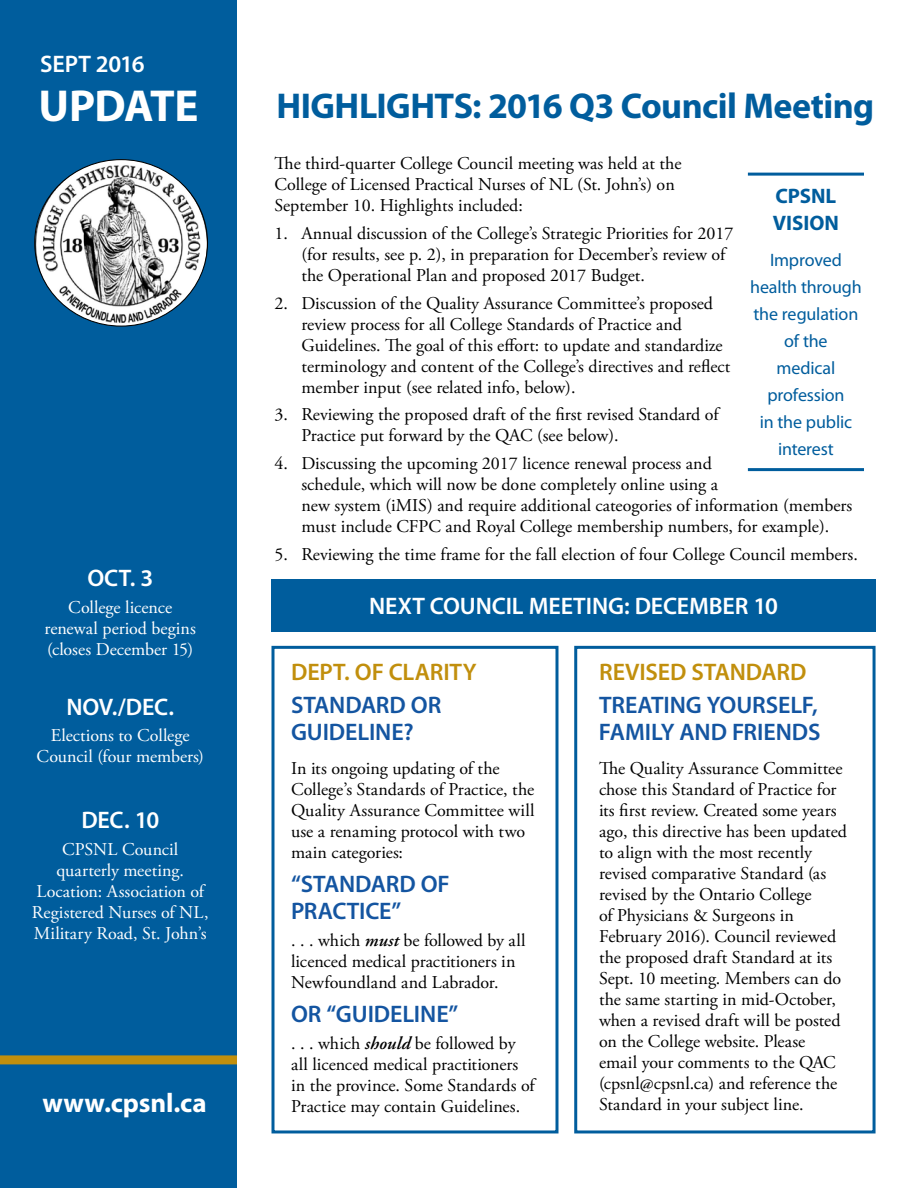
<style>
.page{position:relative;width:918px;height:1188px;background:#fff}
.page>*{position:absolute;margin:0;border:0;box-sizing:border-box;transform-origin:0 0}
.t1{font:700 45px "Myriad Pro";letter-spacing:-.02em;color:#fff}
.t2{font:700 36px "Myriad Pro";letter-spacing:-.015em;color:#005d9d}
.t3{font:700 27px "Myriad Pro";color:#fff}
.t4{font:600 24px/27px "Myriad Pro";letter-spacing:-.005em;color:#1455a1}
.t5{font:600 24px "Myriad Pro";letter-spacing:-.005em;color:#fff}
.t6{font:600 24px "Myriad Pro";letter-spacing:-.005em;color:#c18f0d}
.t7{font:700 21px/27px "Myriad Pro";letter-spacing:-.005em;color:#005d9d}
.t8{font:18px/21px "Adobe Garamond Pro";color:#000}
.t9{font:18px/21px "Adobe Garamond Pro";color:#fff;text-align:center}
.t10{font:18px/27px "Myriad Pro";letter-spacing:-.01em;color:#005d9d;text-align:center}
.s1{font-weight:600;font-style:italic}
</style>
<div class="page">
<div style="left:0;top:0;width:237px;height:1188px;background:#005d9d"></div>
<div style="left:0;top:1055px;width:237px;height:9px;background:#c18f0d"></div>
<img style="left:35px;top:160px;width:173px;height:166px">
<hr style="left:748px;top:173px;width:116px;height:3px;background:#005d9d">
<hr style="left:748px;top:468px;width:116px;height:3px;background:#005d9d">
<div style="left:272px;top:579px;width:604px;height:53px;background:#005d9d"></div>
<div style="left:574px;top:646px;width:302px;height:487px;border:3px solid #005d9d"></div>
<div style="left:272px;top:646px;width:286px;height:487px;border:3px solid #005d9d"></div>
<h3 class="t5" style="left:40px;top:49px;width:106px">SEPT 2016</h3>
<h1 class="t1" style="left:39px;top:77px;width:161px">UPDATE</h1>
<h3 class="t5" style="left:87px;top:563px;width:67px">OCT. 3</h3>
<p class="t9" style="left:45px;top:598px;width:153px">College licence renewal period begins (closes December 15)</p>
<h3 class="t5" style="left:66px;top:692px;width:109px">NOV./DEC.</h3>
<p class="t9" style="left:37px;top:725px;width:169px">Elections to College<br>Council (four members)</p>
<h3 class="t5" style="left:81px;top:805px;width:79px">DEC. 10</h3>
<p class="t9" style="left:32px;top:839px;width:178px">CPSNL Council quarterly meeting.<br>Location: Association of<br>Registered Nurses of NL,<br>Military Road, St. John’s</p>
<h3 class="t3" style="left:42px;top:1085px;width:166px">www.cpsnl.ca</h3>
<h2 class="t2" style="left:276px;top:83px;width:599px">HIGHLIGHTS: 2016 Q3 Council Meeting</h2>
<p class="t8" style="left:274px;top:154px;width:408px">The third-quarter College Council meeting was held at the<br>College of Licensed Practical Nurses of NL (St. John’s) on<br>September 10. Highlights included:</p>
<p class="t8" style="left:302px;top:223px;width:433px;text-indent:-27px">1. Annual discussion of the College’s Strategic Priorities for 2017 (for results, see p. 2), in preparation for December’s review of the Operational Plan and proposed 2017 Budget.</p>
<p class="t8" style="left:302px;top:293px;width:430px;text-indent:-27px">2. Discussion of the Quality Assurance Committee’s proposed review process for all College Standards of Practice and Guidelines. The goal of this effort: to update and standardize terminology and content of the College’s directives and reflect member input (see related info, below).</p>
<p class="t8" style="left:302px;top:405px;width:419px;text-indent:-27px">3. Reviewing the proposed draft of the first revised Standard of<br>Practice put forward by the QAC (see below).</p>
<p class="t8" style="left:302px;top:454px;width:552px;text-indent:-27px">4. Discussing the upcoming 2017 licence renewal process and<br>schedule, which will now be done completely online using a<br>new system (iMIS) and require additional cateogories of information (members must include CFPC and Royal College membership numbers, for example).</p>
<p class="t8" style="left:274px;top:544px;width:585px">5. Reviewing the time frame for the fall election of four College Council members.</p>
<p class="t7" style="left:773px;top:181px;width:67px">CPSNL<br>VISION</p>
<p class="t10" style="left:750px;top:246px;width:113px">Improved health through the regulation of the<br>medical profession<br>in the public interest</p>
<h3 class="t5" style="left:369px;top:591px;width:410px">NEXT COUNCIL MEETING: DECEMBER 10</h3>
<h3 class="t6" style="left:291px;top:656px;width:187px">DEPT. OF CLARITY</h3>
<h3 class="t4" style="left:291px;top:690px;width:152px">STANDARD OR<br>GUIDELINE?</h3>
<p class="t8" style="left:291px;top:758px;width:245px">In its ongoing updating of the<br>College’s Standards of Practice, the<br>Quality Assurance Committee will use a renaming protocol with two main categories:</p>
<h3 class="t4" style="left:291px;top:870px;width:50px">“STANDARD</h3>
<h3 class="t4" style="left:421px;top:870px;width:15px">OF</h3>
<h3 class="t4" style="left:291px;top:897px;width:112px">PRACTICE”</h3>
<p class="t8" style="left:291px;top:930px;width:236px">. . . which <span class="s1">must</span> be followed by all licenced medical practitioners in<br>Newfoundland and Labrador.</p>
<h3 class="t4" style="left:291px;top:999px;width:169px">OR “GUIDELINE”</h3>
<p class="t8" style="left:291px;top:1033px;width:245px">. . . which <span class="s1">should</span> be followed by all licenced medical practitioners in the province. Some Standards of Practice may contain Guidelines.</p>
<h3 class="t6" style="left:599px;top:656px;width:209px">REVISED STANDARD</h3>
<h3 class="t4" style="left:599px;top:690px;width:220px">TREATI NG YOURSELF,<br>FAMILY AND</h3>
<h3 class="t4" style="left:732px;top:717px;width:59px">FRIENDS</h3>
<p class="t8" style="left:599px;top:758px;width:249px">The Quality Assurance Committee chose this Standard of Practice for its first review. Created some years ago, this directive has been updated to align with the most recently revised comparative Standard (as revised by the Ontario College<br>of Physicians &amp; Surgeons in<br>February 2016). Council reviewed the proposed draft Standard at its<br>Sept. 10 meeting. Members can do the same starting in mid-October, when a revised draft will be posted on the College website. Please email your comments to the QAC (cpsnl@cpsnl.ca) and reference the<br>Standard in your subject line.</p>
</div>
